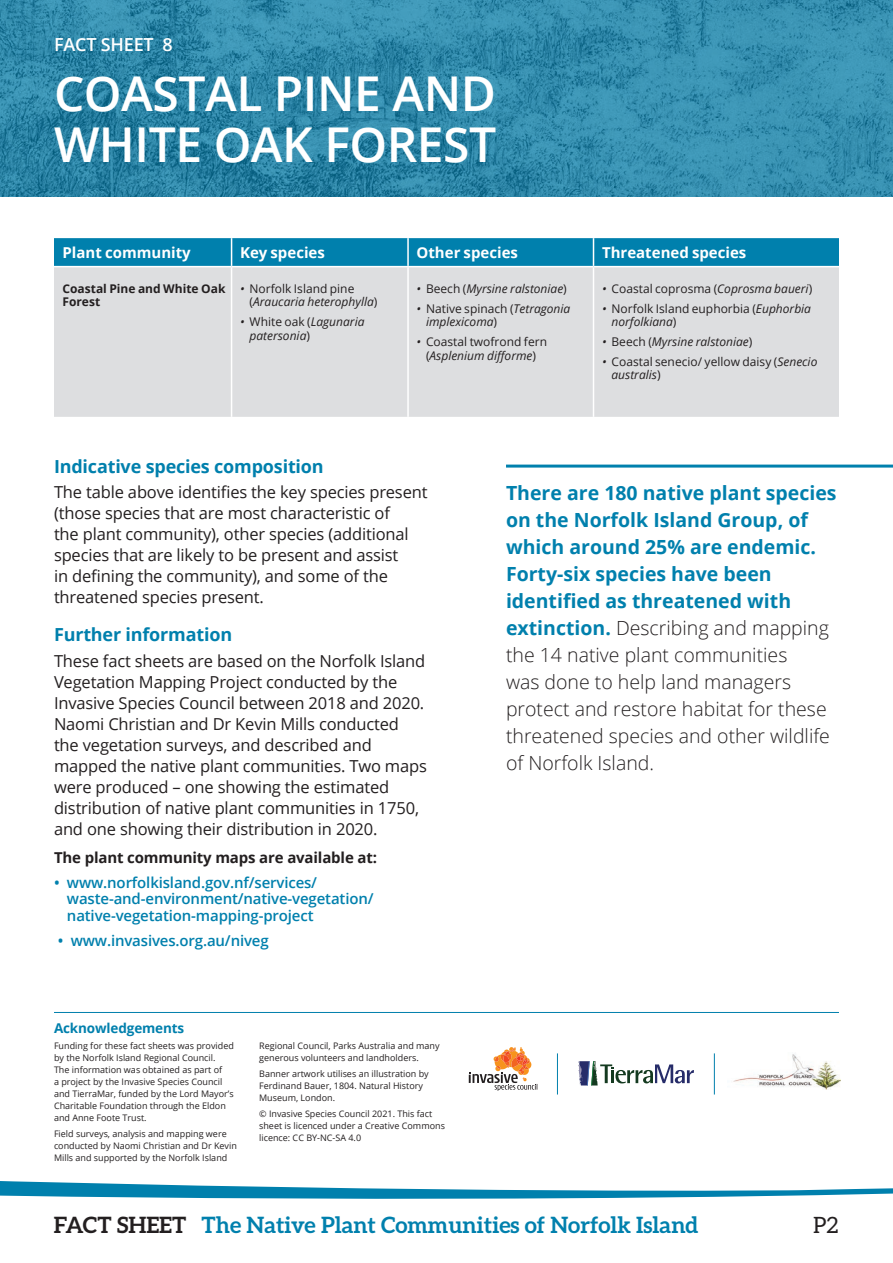
<style>
.page{position:relative;width:893px;height:1263px;background:#fff}
.page>*{position:absolute;margin:0;border:0;box-sizing:border-box;transform-origin:0 0}
.t1{font:600 48px/51px "Open Sans";letter-spacing:-.01em;color:#fff}
.t2{font:700 22.5px "Aleo";color:#0080ad}
.t3{font:22.5px "Aleo";color:#231f20}
.t4{font:300 19.5px/27px "Open Sans";color:#231f20}
.t5{font:700 18px "Open Sans";letter-spacing:-.01em;color:#0080ad}
.t6{font:600 18px "Open Sans";letter-spacing:-.01em;color:#fff}
.t7{font:16.5px/21px "Open Sans";letter-spacing:-.01em;color:#231f20}
.t8{font:600 15px/16.5px "Open Sans";letter-spacing:-.01em;color:#0080ad}
.intro{font:700 15px "Open Sans";color:#fff}
.t9{font:700 15px "Open Sans";letter-spacing:-.01em;color:#231f20}
.t10{font:700 13.5px "Open Sans";letter-spacing:-.01em;color:#0080ad}
.intro-2{font:12px/13.5px "Open Sans";color:#231f20}
.intro-3{font:italic 12px/13.5px "Open Sans";color:#231f20}
.intro-4{font:700 12px/13.5px "Open Sans";color:#231f20}
.t11{font:9px/12px "Open Sans";color:#231f20}
.s1{font-style:normal}
.s2{font-style:italic}
.s3{font-weight:700;color:#0080ad}
.s4{color:#231f20}
</style>
<div class="page">
<svg style="left:0;top:1181px;width:893px;height:18px"></svg>
<svg style="left:469px;top:1047px;width:69px;height:44px"></svg>
<img style="left:733px;top:1054px;width:107px;height:35px">
<svg style="left:578px;top:1061px;width:116px;height:25px"></svg>
<hr style="left:557px;top:1053px;width:1px;height:41px;background:#0080ad">
<hr style="left:714px;top:1053px;width:1px;height:41px;background:#0080ad">
<hr style="left:54px;top:1012px;width:785px;height:1px;background:#0080ad">
<svg style="left:0;top:0;width:893px;height:197px;background:#3089aa"></svg>
<hr style="left:506px;top:465px;width:387px;height:3px;background:#0080ad">
<div style="left:54px;top:267px;width:785px;height:150px;background:#dddee0"></div>
<hr style="left:407px;top:267px;width:2px;height:150px;background:#fff">
<hr style="left:593px;top:267px;width:1px;height:150px;background:#fff">
<svg style="left:54px;top:238px;width:785px;height:29px;background:#0b85b0"></svg>
<hr style="left:231px;top:267px;width:1px;height:150px;background:#fff">
<p class="t6" style="left:54px;top:32px;width:120px">FACT SHEET 8</p>
<p class="t1" style="left:54px;top:67px;width:444px">COASTAL PINE AND<br>WHITE OAK FOREST</p>
<p class="intro" style="left:63px;top:242px;width:130px">Plant community</p>
<p class="intro" style="left:240px;top:242px;width:86px">Key species</p>
<p class="intro" style="left:417px;top:242px;width:103px">Other species</p>
<p class="intro" style="left:602px;top:242px;width:146px">Threatened species</p>
<p class="intro-4" style="left:63px;top:281px;width:164px">Coastal Pine and White Oak<br>Forest</p>
<p class="intro-3" style="left:250px;top:281px;width:129px;text-indent:-10px">• <span class="s1">Norfolk Island pine (</span>Araucaria heterophylla<span class="s1">)</span></p>
<p class="intro-3" style="left:250px;top:315px;width:116px;text-indent:-10px">• <span class="s1">White oak (</span>Lagunaria patersonia<span class="s1">)</span></p>
<p class="intro-3" style="left:417px;top:281px;width:152px">• <span class="s1">Beech (</span>Myrsine ralstoniae<span class="s1">)</span></p>
<p class="intro-3" style="left:426px;top:301px;width:146px;text-indent:-10px">• <span class="s1">Native spinach (</span>Tetragonia implexicoma<span class="s1">)</span></p>
<p class="intro-2" style="left:417px;top:335px;width:132px;text-align:center"><span class="s2">•</span> Coastal twofrond fern (<span class="s2">Asplenium difforme</span>)</p>
<p class="intro-2" style="left:602px;top:281px;width:212px"><span class="s2">•</span> Coastal coprosma (<span class="s2">Coprosma baueri</span>)</p>
<p class="intro-2" style="left:611px;top:301px;width:201px;text-indent:-10px"><span class="s2">•</span> Norfolk Island euphorbia (<span class="s2">Euphorbia norfolkiana</span>)</p>
<p class="intro-3" style="left:602px;top:335px;width:152px">• <span class="s1">Beech (</span>Myrsine ralstoniae<span class="s1">)</span></p>
<p class="intro-2" style="left:611px;top:355px;width:207px;text-indent:-10px"><span class="s2">•</span> Coastal senecio/ yellow daisy (<span class="s2">Senecio australis</span>)</p>
<p class="t5" style="left:54px;top:454px;width:271px">Indicative species composition</p>
<p class="t7" style="left:54px;top:481px;width:375px">The table above identifies the key species present (those species that are most characteristic of<br>the plant community), other species (additional species that are likely to be present and assist<br>in defining the community), and some of the threatened species present.</p>
<p class="t5" style="left:54px;top:622px;width:180px">Further information</p>
<p class="t7" style="left:54px;top:650px;width:374px">These fact sheets are based on the Norfolk Island Vegetation Mapping Project conducted by the Invasive Species Council between 2018 and 2020.<br>Naomi Christian and Dr Kevin Mills conducted the vegetation surveys, and described and mapped the native plant communities. Two maps were produced – one showing the estimated distribution of native plant communities in 1750, and one showing their distribution in 2020.</p>
<p class="t9" style="left:54px;top:846px;width:325px">The plant community maps are available at:</p>
<p class="t8" style="left:67px;top:874px;width:308px;text-indent:-13px">• www.norfolkisland.gov.nf/services/ waste-and-environment/native-vegetation/ native-vegetation-mapping-project</p>
<p class="t8" style="left:58px;top:932px;width:213px">• www.invasives.org.au/niveg</p>
<h3 class="t10" style="left:54px;top:1018px;width:132px">Acknowledgements</h3>
<p class="t11" style="left:54px;top:1039px;width:181px">Funding for these fact sheets was provided by the Norfolk Island Regional Council.<br>The information was obtained as part of<br>a project by the Invasive Species Council and TierraMar, funded by the Lord Mayor’s Charitable Foundation through the Eldon and Anne Foote Trust.</p>
<p class="t11" style="left:54px;top:1128px;width:184px">Field surveys, analysis and mapping were conducted by Naomi Christian and Dr Kevin<br>Mills and supported by the Norfolk Island</p>
<p class="t11" style="left:259px;top:1039px;width:182px">Regional Council, Parks Australia and many generous volunteers and landholders.</p>
<p class="t11" style="left:259px;top:1068px;width:171px">Banner artwork utilises an illustration by<br>Ferdinand Bauer, 1804. Natural History<br>Museum, London.</p>
<p class="t11" style="left:259px;top:1108px;width:187px">© Invasive Species Council 2021. This fact sheet is licenced under a Creative Commons licence: CC BY-NC-SA 4.0</p>
<p class="t4" style="left:506px;top:479px;width:332px"><span class="s3">There are 180 native plant species on the Norfolk Island Group, of which around 25% are endemic.<br>Forty-six species have been identified as threatened with extinction.</span> Describing and mapping the 14 native plant communities<br>was done to help land managers protect and restore habitat for these threatened species and other wildlife of Norfolk Island.</p>
<p class="t2" style="left:54px;top:1212px;width:646px"><span class="s4">FACT SHEET</span> The Native Plant Communities of Norfolk Island</p>
<p class="t3" style="left:813px;top:1212px;width:27px">P2</p>
</div>
